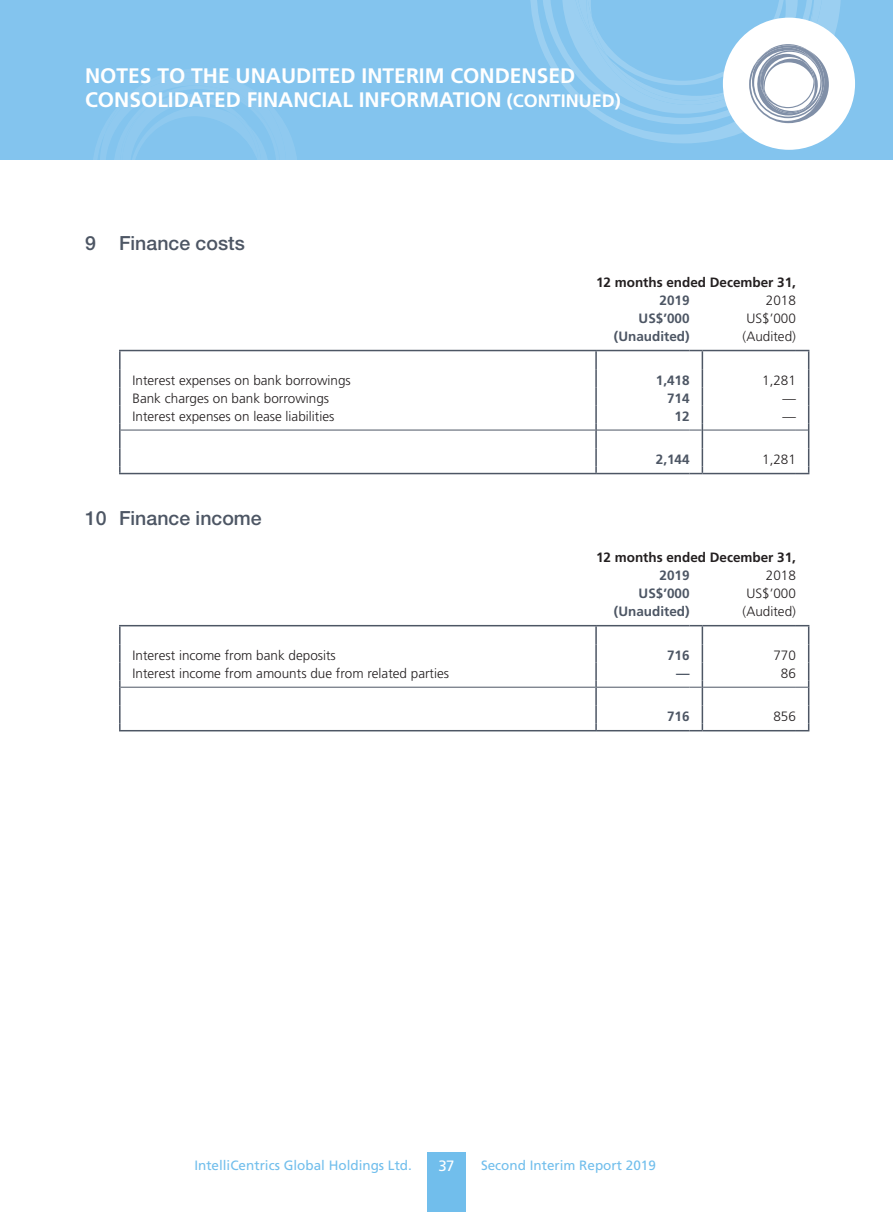
<style>
.page{position:relative;width:893px;height:1212px;background:#fff}
.page>*{position:absolute;margin:0;border:0;box-sizing:border-box;transform-origin:0 0}
.t1{font:700 21px/24px "Frutiger LT Std";color:#fff}
.t2{font:500 19.5px "Helvetica Neue LT Std";color:#4d5664}
.t3{font:15px "Frutiger LT Std";color:#fff}
.t4{font:300 13.5px "Frutiger LT Std";color:#231f20}
.t5{font:700 13.5px "Frutiger LT Std";color:#4d5664}
.t6{font:13.5px "Frutiger LT Std";color:#71beec}
.t7{font:700 13.5px "Frutiger LT Std";color:#231f20}
.s1{font-size:18px}
</style>
<div class="page">
<div style="left:0;top:0;width:893px;height:159px;background:#83c4ee"></div>
<div style="left:723px;top:18px;width:132px;height:132px;background:#fff;border-radius:50%"></div>
<svg style="left:530px;top:0;width:311px;height:143px"></svg>
<svg style="left:92px;top:70px;width:206px;height:90px"></svg>
<svg style="left:541px;top:0;width:288px;height:124px"></svg>
<div style="left:427px;top:1152px;width:39px;height:60px;background:#71beec"></div>
<hr style="left:119px;top:350px;width:477px;height:1px;background:#4d5664">
<hr style="left:596px;top:350px;width:94px;height:1px;background:#4d5664">
<hr style="left:121px;top:430px;width:474px;height:1px;background:#4d5664">
<hr style="left:702px;top:350px;width:94px;height:1px;background:#4d5664">
<hr style="left:597px;top:430px;width:93px;height:1px;background:#4d5664">
<hr style="left:703px;top:430px;width:93px;height:1px;background:#4d5664">
<hr style="left:119px;top:473px;width:477px;height:1px;background:#4d5664">
<hr style="left:596px;top:473px;width:94px;height:1px;background:#4d5664">
<hr style="left:702px;top:473px;width:94px;height:1px;background:#4d5664">
<svg style="left:595px;top:351px;width:2px;height:122px"></svg>
<svg style="left:690px;top:350px;width:13px;height:124px"></svg>
<svg style="left:119px;top:351px;width:2px;height:122px"></svg>
<svg style="left:796px;top:350px;width:13px;height:124px"></svg>
<hr style="left:121px;top:687px;width:474px;height:1px;background:#4d5664">
<hr style="left:597px;top:687px;width:93px;height:1px;background:#4d5664">
<hr style="left:703px;top:687px;width:93px;height:1px;background:#4d5664">
<hr style="left:119px;top:625px;width:477px;height:1px;background:#4d5664">
<hr style="left:596px;top:625px;width:94px;height:1px;background:#4d5664">
<hr style="left:702px;top:625px;width:94px;height:1px;background:#4d5664">
<hr style="left:119px;top:730px;width:477px;height:1px;background:#4d5664">
<hr style="left:596px;top:730px;width:94px;height:1px;background:#4d5664">
<hr style="left:702px;top:730px;width:94px;height:1px;background:#4d5664">
<svg style="left:595px;top:626px;width:2px;height:104px"></svg>
<svg style="left:690px;top:625px;width:13px;height:106px"></svg>
<svg style="left:119px;top:626px;width:2px;height:104px"></svg>
<svg style="left:796px;top:625px;width:13px;height:106px"></svg>
<h1 class="t1" style="left:85px;top:64px;width:537px">NOTES TO THE UNAUDITED INTERIM CONDENSED<br>CONSOLIDATED FINANCIAL INFORMATION <span class="s1">(CONTINUED)</span></h1>
<h2 class="t2" style="left:85px;top:231px;width:161px">9 Finance costs</h2>
<p class="t7" style="left:596px;top:274px;width:201px">12 months ended December 31,</p>
<p class="t5" style="left:660px;top:292px;width:32px">2019</p>
<p class="t4" style="left:766px;top:293px;width:32px">2018</p>
<p class="t5" style="left:639px;top:310px;width:53px">US$’000</p>
<p class="t4" style="left:746px;top:311px;width:51px">US$’000</p>
<p class="t5" style="left:614px;top:328px;width:77px">(Unaudited)</p>
<p class="t4" style="left:743px;top:329px;width:55px">(Audited)</p>
<p class="t4" style="left:133px;top:373px;width:220px">Interest expenses on bank borrowings</p>
<p class="t5" style="left:656px;top:372px;width:35px">1,418</p>
<p class="t4" style="left:762px;top:373px;width:35px">1,281</p>
<p class="t4" style="left:133px;top:391px;width:198px">Bank charges on bank borrowings</p>
<p class="t5" style="left:667px;top:390px;width:24px">714</p>
<p class="t4" style="left:782px;top:391px;width:15px">—</p>
<p class="t4" style="left:133px;top:409px;width:203px">Interest expenses on lease liabilities</p>
<p class="t5" style="left:675px;top:408px;width:17px">12</p>
<p class="t4" style="left:782px;top:409px;width:15px">—</p>
<p class="t5" style="left:656px;top:451px;width:35px">2,144</p>
<p class="t4" style="left:762px;top:452px;width:35px">1,281</p>
<h2 class="t2" style="left:85px;top:507px;width:178px">10 Finance income</h2>
<p class="t7" style="left:596px;top:550px;width:201px">12 months ended December 31,</p>
<p class="t5" style="left:660px;top:568px;width:32px">2019</p>
<p class="t4" style="left:766px;top:568px;width:32px">2018</p>
<p class="t5" style="left:639px;top:586px;width:53px">US$’000</p>
<p class="t4" style="left:746px;top:586px;width:51px">US$’000</p>
<p class="t5" style="left:614px;top:604px;width:77px">(Unaudited)</p>
<p class="t4" style="left:743px;top:604px;width:55px">(Audited)</p>
<p class="t4" style="left:133px;top:648px;width:205px">Interest income from bank deposits</p>
<p class="t5" style="left:667px;top:647px;width:24px">716</p>
<p class="t4" style="left:773px;top:648px;width:24px">770</p>
<p class="t4" style="left:133px;top:666px;width:318px">Interest income from amounts due from related parties</p>
<p class="t5" style="left:676px;top:665px;width:15px">—</p>
<p class="t4" style="left:781px;top:666px;width:17px">86</p>
<p class="t5" style="left:667px;top:709px;width:24px">716</p>
<p class="t4" style="left:773px;top:709px;width:24px">856</p>
<p class="t6" style="left:194px;top:1157px;width:219px">IntelliCentrics Global Holdings Ltd.</p>
<p class="t3" style="left:438px;top:1157px;width:18px">37</p>
<p class="t6" style="left:481px;top:1157px;width:176px">Second Interim Report 2019</p>
</div>
